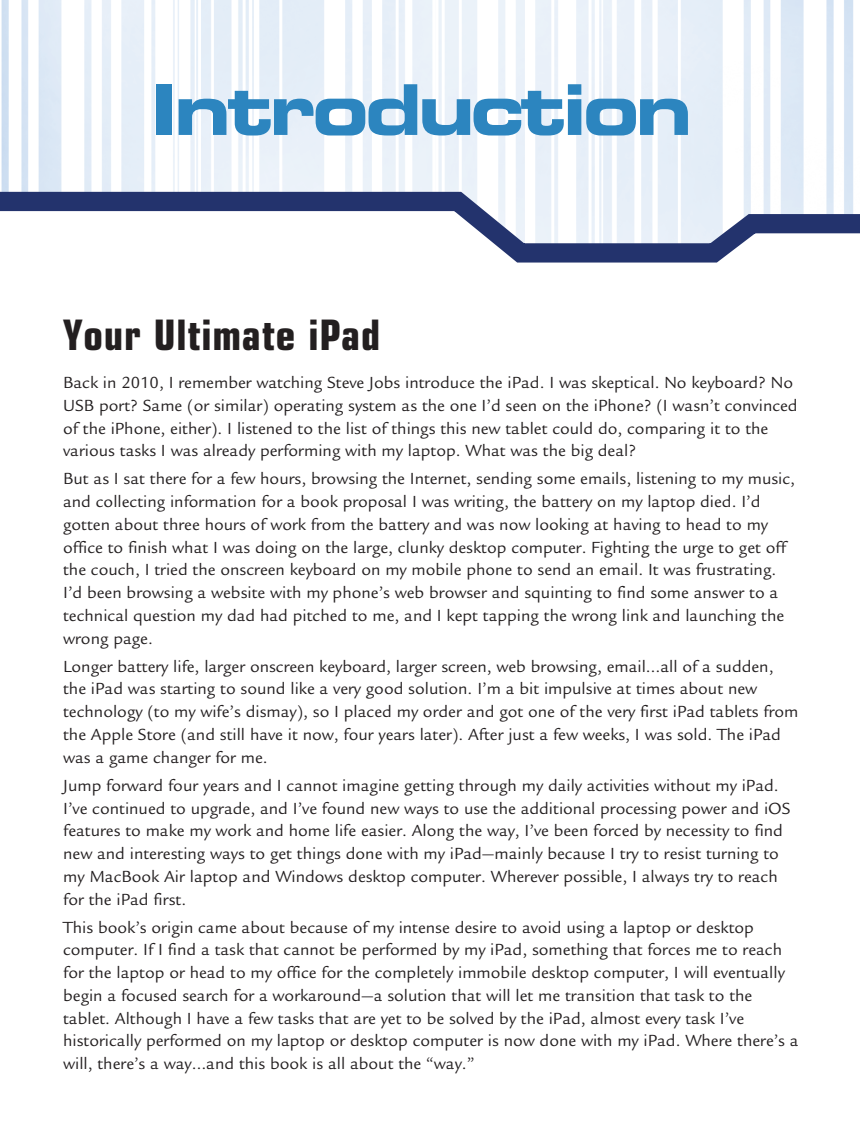
<style>
.page{position:relative;width:860px;height:1142px;background:#fff}
.page>*{position:absolute;margin:0;border:0;box-sizing:border-box;transform-origin:0 0}
.t1{font:70px "Eurostile LT Std Bold Ex 2";letter-spacing:-.06em;color:#2c85bf}
.t2{font:700 condensed 42px "Eurostile LT Std";letter-spacing:.02em;color:#231f20}
.t3{font:17.5px/22.8px "Legacy Sans Std";color:#231f20}
</style>
<div class="page">
<img style="left:1px;top:0;width:853px;height:182px">
<svg style="left:0;top:182px;width:859px;height:81px"></svg>
<h1 class="t1" style="left:150px;top:83px;width:543px">Introduction</h1>
<h2 class="t2" style="left:63px;top:318px;width:319px">Your Ultimate iPad</h2>
<p class="t3" style="left:63px;top:373px;width:735px">Back in 2010, I remember watching Steve Jobs introduce the iPad. I was skeptical. No keyboard? No USB port? Same (or similar) operating system as the one I’d seen on the iPhone? (I wasn’t convinced of the iPhone, either). I listened to the list of things this new tablet could do, comparing it to the various tasks I was already performing with my laptop. What was the big deal?</p>
<p class="t3" style="left:63px;top:469px;width:733px">But as I sat there for a few hours, browsing the Internet, sending some emails, listening to my music, and collecting information for a book proposal I was writing, the battery on my laptop died. I’d gotten about three hours of work from the battery and was now looking at having to head to my office to finish what I was doing on the large, clunky desktop computer. Fighting the urge to get off the couch, I tried the onscreen keyboard on my mobile phone to send an email. It was frustrating.<br>I’d been browsing a website with my phone’s web browser and squinting to find some answer to a technical question my dad had pitched to me, and I kept tapping the wrong link and launching the wrong page.</p>
<p class="t3" style="left:63px;top:656px;width:736px">Longer battery life, larger onscreen keyboard, larger screen, web browsing, email…all of a sudden, the iPad was starting to sound like a very good solution. I’m a bit impulsive at times about new technology (to my wife’s dismay), so I placed my order and got one of the very first iPad tablets from the Apple Store (and still have it now, four years later). After just a few weeks, I was sold. The iPad was a game changer for me.</p>
<p class="t3" style="left:63px;top:775px;width:728px">Jump forward four years and I cannot imagine getting through my daily activities without my iPad.<br>I’ve continued to upgrade, and I’ve found new ways to use the additional processing power and iOS features to make my work and home life easier. Along the way, I’ve been forced by necessity to find new and interesting ways to get things done with my iPad—mainly because I try to resist turning to my MacBook Air laptop and Windows desktop computer. Wherever possible, I always try to reach for the iPad first.</p>
<p class="t3" style="left:63px;top:917px;width:736px">This book’s origin came about because of my intense desire to avoid using a laptop or desktop computer. If I find a task that cannot be performed by my iPad, something that forces me to reach for the laptop or head to my office for the completely immobile desktop computer, I will eventually begin a focused search for a workaround—a solution that will let me transition that task to the tablet. Although I have a few tasks that are yet to be solved by the iPad, almost every task I’ve historically performed on my laptop or desktop computer is now done with my iPad. Where there’s a will, there’s a way…and this book is all about the “way.”</p>
</div>
